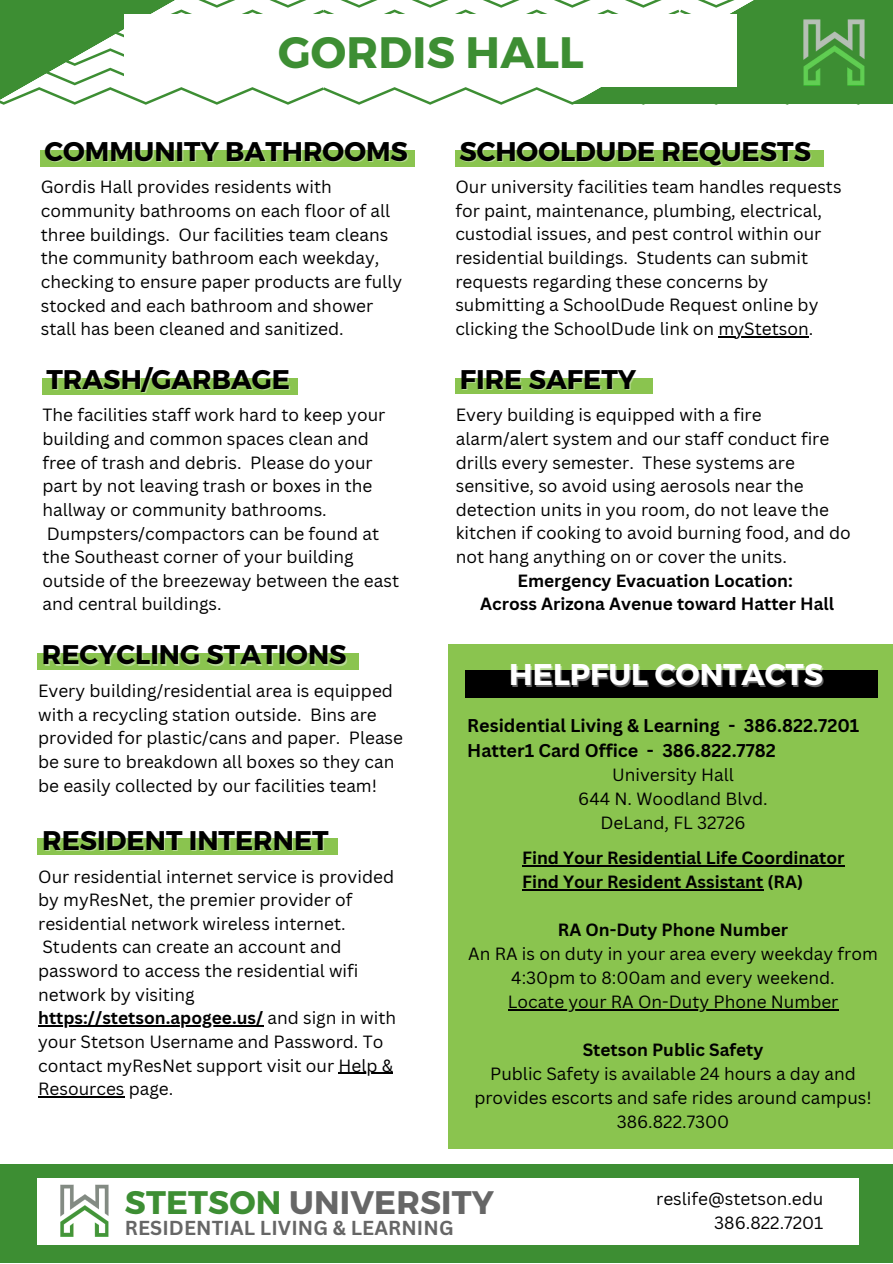
<style>
.page{position:relative;width:893px;height:1264px;background:#fff}
.page>*{position:absolute;margin:0;border:0;box-sizing:border-box;transform-origin:0 0}
.t1{font:700 43.95px "Montserrat";letter-spacing:.005em;color:#3d8e33}
.t2{font:700 32.55px "Montserrat";letter-spacing:.005em;color:#666}
.t3{font:700 30px "Montserrat";color:#fff}
.t4{font:700 27px "Montserrat";color:#000}
.t5{font:700 19.65px "Canva Sans";letter-spacing:.005em;color:#666}
.t6{font:700 18px "Canva Sans";color:#000}
.t7{font:17.25px/23.5px "Canva Sans";color:#000}
.t8{font:700 17.25px "Canva Sans";color:#000}
.s1{font-weight:700}
.s2{color:#3d8e33}
</style>
<div class="page">
<div style="left:455px;top:150px;width:368px;height:16px;background:#8ac44f"></div>
<div style="left:42px;top:378px;width:255px;height:16px;background:#8ac44f"></div>
<svg style="left:40px;top:166px;width:476px;height:1px"></svg>
<div style="left:0;top:1164px;width:892px;height:98px;background:#3d8e33"></div>
<div style="left:448px;top:644px;width:444px;height:504px;background:#8ac44f"></div>
<svg style="left:0;top:0;width:774px;height:105px"></svg>
<img style="left:774px;top:0;width:118px;height:105px">
<div style="left:37px;top:1178px;width:821px;height:66px;background:#fff"></div>
<img style="left:37px;top:1184px;width:94px;height:61px">
<div style="left:465px;top:670px;width:412px;height:27px;background:#000"></div>
<hr style="left:522px;top:865px;width:322px;height:1px;background:#000">
<hr style="left:522px;top:889px;width:241px;height:1px;background:#000">
<hr style="left:507px;top:1009px;width:331px;height:1px;background:#000">
<div style="left:37px;top:653px;width:321px;height:16px;background:#8ac44f"></div>
<div style="left:38px;top:838px;width:300px;height:16px;background:#8ac44f"></div>
<hr style="left:38px;top:1025px;width:225px;height:1px;background:#000">
<hr style="left:338px;top:1072px;width:55px;height:1px;background:#000">
<hr style="left:38px;top:1096px;width:86px;height:1px;background:#000">
<div style="left:40px;top:150px;width:375px;height:16px;background:#8ac44f"></div>
<hr style="left:718px;top:336px;width:90px;height:1px;background:#000">
<div style="left:455px;top:378px;width:197px;height:16px;background:#8ac44f"></div>
<div style="left:125px;top:14px;width:611px;height:73px;background:#fff"></div>
<p class="t1" style="left:278px;top:23px;width:307px">GORDIS HALL</p>
<p class="t4" style="left:44px;top:134px;width:365px">COMMUNITY BATHROOMS</p>
<p class="t7" style="left:41px;top:175px;width:363px">Gordis Hall provides residents with community bathrooms on each floor of all three buildings. Our facilities team cleans the community bathroom each weekday, checking to ensure paper products are fully stocked and each bathroom and shower stall has been cleaned and sanitized.</p>
<p class="t4" style="left:46px;top:362px;width:245px">TRASH/GARBAGE</p>
<p class="t7" style="left:42px;top:403px;width:358px">The facilities staff work hard to keep your building and common spaces clean and free of trash and debris. Please do your part by not leaving trash or boxes in the hallway or community bathrooms.<br>Dumpsters/compactors can be found at the Southeast corner of your building outside of the breezeway between the east and central buildings.</p>
<p class="t4" style="left:42px;top:637px;width:306px">RECYCLING STATIONS</p>
<p class="t7" style="left:38px;top:678px;width:366px">Every building/residential area is equipped with a recycling station outside. Bins are provided for plastic/cans and paper. Please be sure to breakdown all boxes so they can be easily collected by our facilities team!</p>
<p class="t4" style="left:42px;top:822px;width:288px">RESIDENT INTERNET</p>
<p class="t7" style="left:38px;top:864px;width:359px">Our residential internet service is provided by myResNet, the premier provider of residential network wireless internet.<br>Students can create an account and password to access the residential wifi network by visiting <span class="s1">https://stetson.apogee.us/</span> and sign in with your Stetson Username and Password. To contact myResNet support visit our Help &amp; Resources page.</p>
<p class="t4" style="left:459px;top:134px;width:353px">SCHOOLDUDE REQUESTS</p>
<p class="t7" style="left:455px;top:175px;width:388px">Our university facilities team handles requests for paint, maintenance, plumbing, electrical, custodial issues, and pest control within our residential buildings. Students can submit requests regarding these concerns by submitting a SchoolDude Request online by clicking the SchoolDude link on myStetson.</p>
<p class="t4" style="left:460px;top:362px;width:178px">FIRE SAFETY</p>
<p class="t7" style="left:456px;top:403px;width:396px">Every building is equipped with a fire alarm/alert system and our staff conduct fire drills every semester. These systems are sensitive, so avoid using aerosols near the detection units in you room, do not leave the kitchen if cooking to avoid burning food, and do not hang anything on or cover the units.</p>
<p class="t8" style="left:517px;top:568px;width:277px">Emergency Evacuation Location:</p>
<p class="t8" style="left:480px;top:592px;width:355px">Across Arizona Avenue toward Hatter Hall</p>
<p class="t3" style="left:509px;top:655px;width:315px">HELPFUL CONTACTS</p>
<p class="t6" style="left:467px;top:713px;width:393px">Residential Living &amp; Learning - 386.822.7201</p>
<p class="t6" style="left:467px;top:738px;width:310px">Hatter1 Card Office - 386.822.7782</p>
<p class="t7" style="left:612px;top:762px;width:123px">University Hall</p>
<p class="t7" style="left:578px;top:786px;width:191px">644 N. Woodland Blvd.</p>
<p class="t7" style="left:600px;top:810px;width:147px">DeLand, FL 32726</p>
<p class="t8" style="left:522px;top:845px;width:324px">Find Your Residential Life Coordinator</p>
<p class="t8" style="left:522px;top:869px;width:282px">Find Your Resident Assistant (RA)</p>
<p class="t8" style="left:558px;top:917px;width:232px">RA On-Duty Phone Number</p>
<p class="t7" style="left:468px;top:941px;width:411px;line-height:24px;text-align:center">An RA is on duty in your area every weekday from<br>4:30pm to 8:00am and every weekend.</p>
<p class="t7" style="left:507px;top:989px;width:332px">Locate your RA On-Duty Phone Number</p>
<p class="t8" style="left:582px;top:1037px;width:182px">Stetson Public Safety</p>
<p class="t7" style="left:474px;top:1061px;width:399px;line-height:24px;text-align:center">Public Safety is available 24 hours a day and provides escorts and safe rides around campus!</p>
<p class="t7" style="left:616px;top:1109px;width:114px">386.822.7300</p>
<p class="t2" style="left:125px;top:1180px;width:370px"><span class="s2">STETSON</span> UNIVERSITY</p>
<p class="t5" style="left:125px;top:1213px;width:330px">RESIDENTIAL LIVING &amp; LEARNING</p>
<p class="t7" style="left:656px;top:1186px;width:169px">reslife@stetson.edu</p>
<p class="t7" style="left:714px;top:1209px;width:111px">386.822.7201</p>
</div>
